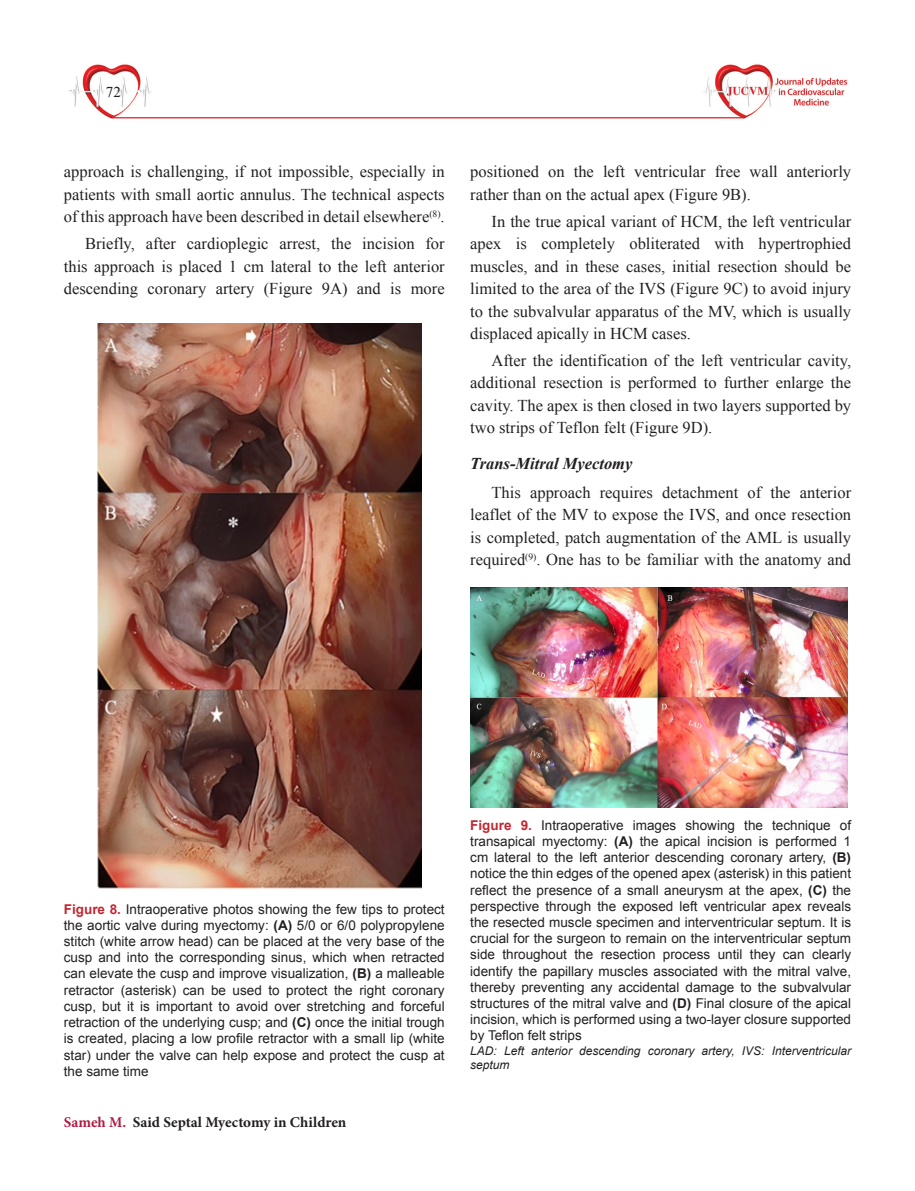
<style>
.page{position:relative;width:915px;height:1191px;background:#fff}
.page>*{position:absolute;margin:0;border:0;box-sizing:border-box;transform-origin:0 0}
.YAZI{font:16.5px/22.5px "Times New Roman";color:#231f20;text-align:justify}
.BOLD{font:italic 700 16.5px "Times New Roman";color:#231f20}
.t1{font:700 15px "Minion Pro";color:#231f20}
.t2{font:15px "Times New Roman";color:#231f20}
.RESİM-ALTI{font:13.5px/16.2px "Arial";color:#231f20;text-align:justify}
.RESİM-ALTI-2{font:italic 12px/14.4px "Arial";color:#231f20}
.s1{font-weight:700;color:#c42630}
.s2{font-weight:700}
.s3{color:#b11b43}
</style>
<div class="page">
<img style="left:694px;top:64px;width:154px;height:55px">
<img style="left:68px;top:64px;width:152px;height:55px">
<hr style="left:112px;top:117px;width:631px;height:1px;background:#ee1d23">
<img style="left:470px;top:587px;width:377px;height:220px">
<img style="left:98px;top:323px;width:323px;height:566px">
<p class="t2" style="left:106px;top:82px;width:16px">72</p>
<p class="YAZI" style="left:64px;top:160px;width:382px">approach is challenging, if not impossible, especially in patients with small aortic annulus. The technical aspects of this approach have been described in detail elsewhere<sup>(8)</sup>.</p>
<p class="YAZI" style="left:64px;top:232px;width:382px;text-indent:21px">Briefly, after cardioplegic arrest, the incision for this approach is placed 1 cm lateral to the left anterior descending coronary artery (Figure 9A) and is more</p>
<p class="YAZI" style="left:470px;top:160px;width:382px">positioned on the left ventricular free wall anteriorly rather than on the actual apex (Figure 9B).</p>
<p class="YAZI" style="left:470px;top:209px;width:382px;text-indent:21px">In the true apical variant of HCM, the left ventricular apex is completely obliterated with hypertrophied muscles, and in these cases, initial resection should be limited to the area of the IVS (Figure 9C) to avoid injury to the subvalvular apparatus of the MV, which is usually displaced apically in HCM cases.</p>
<p class="YAZI" style="left:470px;top:349px;width:382px;text-indent:21px">After the identification of the left ventricular cavity, additional resection is performed to further enlarge the cavity. The apex is then closed in two layers supported by two strips of Teflon felt (Figure 9D).</p>
<p class="BOLD" style="left:470px;top:451px;width:164px">Trans-Mitral Myectomy</p>
<p class="YAZI" style="left:470px;top:480px;width:382px;text-indent:21px">This approach requires detachment of the anterior leaflet of the MV to expose the IVS, and once resection is completed, patch augmentation of the AML is usually required<sup>(9)</sup>. One has to be familiar with the anatomy and</p>
<p class="RESİM-ALTI" style="left:64px;top:901px;width:382px"><span class="s1">Figure 8.</span> Intraoperative photos showing the few tips to protect the aortic valve during myectomy: <span class="s2">(A)</span> 5/0 or 6/0 polypropylene stitch (white arrow head) can be placed at the very base of the cusp and into the corresponding sinus, which when retracted can elevate the cusp and improve visualization, <span class="s2">(B)</span> a malleable retractor (asterisk) can be used to protect the right coronary cusp, but it is important to avoid over stretching and forceful retraction of the underlying cusp; and <span class="s2">(C)</span> once the initial trough is created, placing a low profile retractor with a small lip (white star) under the valve can help expose and protect the cusp at the same time</p>
<p class="t1" style="left:64px;top:1111px;width:284px"><span class="s3">Sameh M.</span> Said Septal Myectomy in Children</p>
<p class="RESİM-ALTI" style="left:470px;top:817px;width:382px"><span class="s1">Figure 9.</span> Intraoperative images showing the technique of transapical myectomy: <span class="s2">(A)</span> the apical incision is performed 1 cm lateral to the left anterior descending coronary artery, <span class="s2">(B) </span>notice the thin edges of the opened apex (asterisk) in this patient reflect the presence of a small aneurysm at the apex, <span class="s2">(C)</span> the perspective through the exposed left ventricular apex reveals the resected muscle specimen and interventricular septum. It is crucial for the surgeon to remain on the interventricular septum side throughout the resection process until they can clearly identify the papillary muscles associated with the mitral valve, thereby preventing any accidental damage to the subvalvular structures of the mitral valve and <span class="s2">(D)</span> Final closure of the apical incision, which is performed using a two-layer closure supported by Teflon felt strips</p>
<p class="RESİM-ALTI-2" style="left:470px;top:1043px;width:382px">LAD: Left anterior descending coronary artery, IVS: Interventricular septum</p>
</div>
